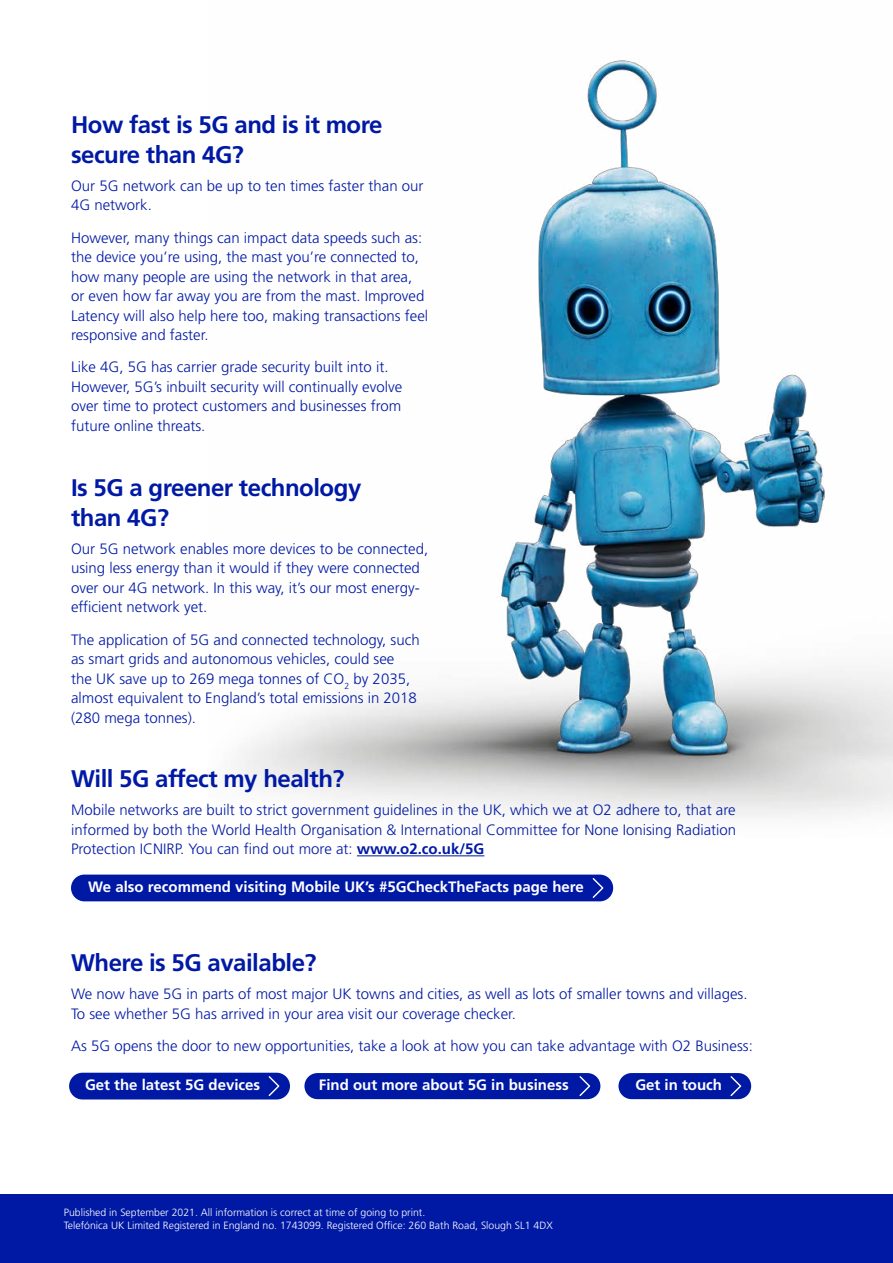
<style>
.page{position:relative;width:893px;height:1263px;background:#fff}
.page>*{position:absolute;margin:0;border:0;box-sizing:border-box;transform-origin:0 0}
.t1{font:700 24px/30px "Frutiger";letter-spacing:-.02em;color:#0019a5}
.t2{font:300 15px/19.5px "Frutiger";color:#0019a5}
.t3{font:700 15px "Frutiger";color:#fff}
.t4{font:300 10.5px/12.6px "Frutiger";color:#fff}
.s1{font-weight:700}
</style>
<div class="page">
<img style="left:237px;top:60px;width:656px;height:758px">
<hr style="left:357px;top:855px;width:127px;height:1px;background:#0019a5">
<div style="left:71px;top:874px;width:542px;height:27px;background:#0019a5;border-radius:13px"></div>
<svg style="left:593px;top:878px;width:10px;height:20px"></svg>
<div style="left:69px;top:1073px;width:221px;height:26px;background:#0019a5;border-radius:13px"></div>
<svg style="left:269px;top:1076px;width:10px;height:20px"></svg>
<div style="left:304px;top:1073px;width:296px;height:26px;background:#0019a5;border-radius:13px"></div>
<svg style="left:579px;top:1076px;width:11px;height:20px"></svg>
<div style="left:618px;top:1073px;width:133px;height:26px;background:#0019a5;border-radius:13px"></div>
<svg style="left:730px;top:1076px;width:11px;height:20px"></svg>
<div style="left:0;top:1195px;width:893px;height:68px;background:#0019a5"></div>
<h1 class="t1" style="left:71px;top:110px;width:313px">How fast is 5G and is it more secure than 4G?</h1>
<p class="t2" style="left:71px;top:176px;width:354px">Our 5G network can be up to ten times faster than our<br>4G network.</p>
<p class="t2" style="left:71px;top:228px;width:359px">However, many things can impact data speeds such as: the device you’re using, the mast you’re connected to, how many people are using the network in that area, or even how far away you are from the mast. Improved Latency will also help here too, making transactions feel responsive and faster.</p>
<p class="t2" style="left:71px;top:358px;width:333px">Like 4G, 5G has carrier grade security built into it.<br>However, 5G’s inbuilt security will continually evolve over time to protect customers and businesses from future online threats.</p>
<h1 class="t1" style="left:71px;top:472px;width:292px">Is 5G a greener technology than 4G?</h1>
<p class="t2" style="left:71px;top:539px;width:359px">Our 5G network enables more devices to be connected, using less energy than it would if they were connected over our 4G network. In this way, it’s our most energy&shy;efficient network yet.</p>
<p class="t2" style="left:71px;top:630px;width:350px">The application of 5G and connected technology, such as smart grids and autonomous vehicles, could see<br>the UK save up to 269 mega tonnes of CO<sub>2</sub> by 2035, almost equivalent to England’s total emissions in 2018 (280 mega tonnes).</p>
<h1 class="t1" style="left:71px;top:764px;width:275px">Will 5G affect my health?</h1>
<p class="t2" style="left:71px;top:801px;width:667px;text-align:justify">Mobile networks are built to strict government guidelines in the UK, which we at O2 adhere to, that are informed by both the World Health Organisation &amp; International Committee for None Ionising Radiation Protection ICNIRP. You can find out more at: <span class="s1">www.o2.co.uk/5G</span></p>
<p class="t3" style="left:88px;top:878px;width:497px">We also recommend visiting Mobile UK’s #5GCheckTheFacts page here</p>
<h1 class="t1" style="left:71px;top:948px;width:247px">Where is 5G available?</h1>
<p class="t2" style="left:71px;top:984px;width:678px">We now have 5G in parts of most major UK towns and cities, as well as lots of smaller towns and villages.<br>To see whether 5G has arrived in your area visit our coverage checker.</p>
<p class="t2" style="left:71px;top:1036px;width:683px">As 5G opens the door to new opportunities, take a look at how you can take advantage with O2 Business:</p>
<p class="t3" style="left:85px;top:1076px;width:177px">Get the latest 5G devices</p>
<p class="t3" style="left:319px;top:1076px;width:251px">Find out more about 5G in business</p>
<p class="t3" style="left:635px;top:1076px;width:88px">Get in touch</p>
<p class="t4" style="left:64px;top:1206px;width:490px">Published in September 2021. All information is correct at time of going to print.<br>Telefónica UK Limited Registered in England no. 1743099. Registered Office: 260 Bath Road, Slough SL1 4DX</p>
</div>
